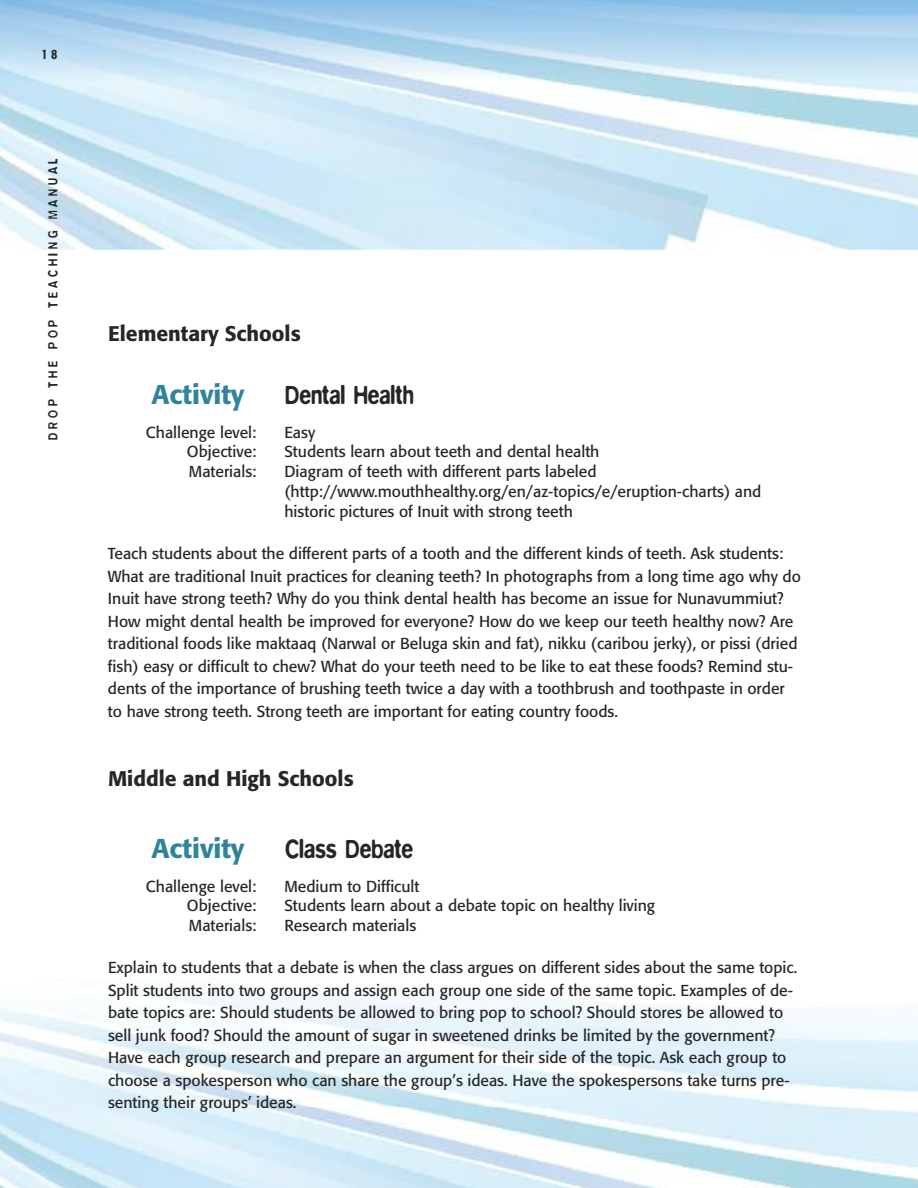
<style>
.page{position:relative;width:918px;height:1188px;background:#fff}
.page>*{position:absolute;margin:0;border:0;box-sizing:border-box;transform-origin:0 0}
.t1{font:500 27px "Blur";color:#272627;scale:.8 1}
.t2{font:500 27px "Formata";color:#2f849c}
.t3{font:500 21px "Formata";color:#272627}
.t4{font:15.75px/22.5px "Formata";color:#272627}
.t5{font:500 13.5px "Blur";letter-spacing:.35em;color:#272627;scale:.8 1}
.t6{font:500 13.5px "Formata";color:#272627;scale:.8 1}
</style>
<div class="page">
<p class="t6" style="left:41px;top:48px;width:21px">1 8</p>
<p class="t5" style="left:48px;top:440px;width:353px;rotate:-90deg">DROP THE POP TEACHING MANUAL</p>
<h2 class="t3" style="left:108px;top:324px;width:194px">Elementary Schools</h2>
<h1 class="t2" style="left:152px;top:383px;width:94px">Activity</h1>
<h1 class="t1" style="left:285px;top:386px;width:162px">Dental Health</h1>
<p class="t4" style="left:146px;top:422px;width:112px">Challenge level:</p>
<p class="t4" style="left:284px;top:422px;width:32px">Easy</p>
<p class="t4" style="left:187px;top:442px;width:71px">Objective:</p>
<p class="t4" style="left:284px;top:442px;width:317px">Students learn about teeth and dental health</p>
<p class="t4" style="left:189px;top:462px;width:69px">Materials:</p>
<p class="t4" style="left:284px;top:463px;width:479px;line-height:19.8px">Diagram of teeth with different parts labeled (http://www.mouthhealthy.org/en/az-topics/e/eruption-charts) and historic pictures of Inuit with strong teeth</p>
<p class="t4" style="left:108px;top:544px;width:694px">Teach students about the different parts of a tooth and the different kinds of teeth. Ask students:<br>What are traditional Inuit practices for cleaning teeth? In photographs from a long time ago why do Inuit have strong teeth? Why do you think dental health has become an issue for Nunavummiut?<br>How might dental health be improved for everyone? How do we keep our teeth healthy now? Are traditional foods like maktaaq (Narwal or Beluga skin and fat), nikku (caribou jerky), or pissi (dried fish) easy or difficult to chew? What do your teeth need to be like to eat these foods? Remind stu&shy;dents of the importance of brushing teeth twice a day with a toothbrush and toothpaste in order to have strong teeth. Strong teeth are important for eating country foods.</p>
<h2 class="t3" style="left:108px;top:769px;width:247px">Middle and High Schools</h2>
<h1 class="t2" style="left:152px;top:837px;width:94px">Activity</h1>
<h1 class="t1" style="left:285px;top:840px;width:162px">Class Debate</h1>
<p class="t4" style="left:146px;top:876px;width:112px">Challenge level:</p>
<p class="t4" style="left:284px;top:876px;width:137px">Medium to Difficult</p>
<p class="t4" style="left:187px;top:896px;width:71px">Objective:</p>
<p class="t4" style="left:284px;top:896px;width:372px">Students learn about a debate topic on healthy living</p>
<p class="t4" style="left:189px;top:916px;width:69px">Materials:</p>
<p class="t4" style="left:284px;top:916px;width:133px">Research materials</p>
<p class="t4" style="left:108px;top:958px;width:691px">Explain to students that a debate is when the class argues on different sides about the same topic.<br>Split students into two groups and assign each group one side of the same topic. Examples of de&shy;bate topics are: Should students be allowed to bring pop to school? Should stores be allowed to sell junk food? Should the amount of sugar in sweetened drinks be limited by the government?<br>Have each group research and prepare an argument for their side of the topic. Ask each group to choose a spokesperson who can share the group’s ideas. Have the spokespersons take turns pre&shy;senting their groups’ ideas.</p>
</div>
